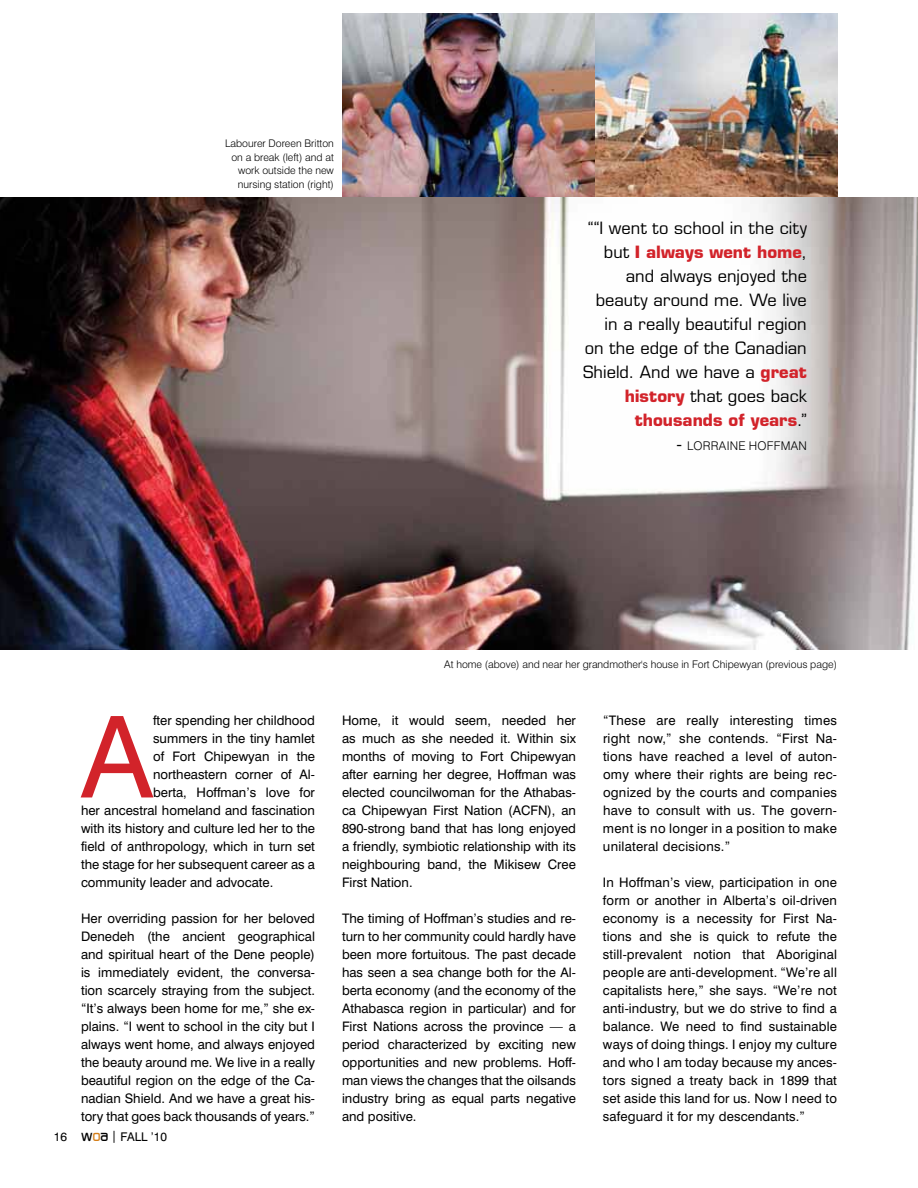
<style>
.page{position:relative;width:918px;height:1188px;background:#fff}
.page>*{position:absolute;margin:0;border:0;box-sizing:border-box;transform-origin:0 0}
.t1{font:113.25px "Swiss 721 BT";color:#d2232a}
.t2{font:16.5px/24px "Eurostile";color:#000;text-align:right}
.t3{font:13.2px/18px "Swiss 721 BT";color:#000;text-align:justify}
.t4{font:300 12px "Swiss 721 BT";letter-spacing:.02em;color:#000}
.t5{font:12px "Swiss 721 BT";color:#000}
.t6{font:300 10.5px/13.5px "Swiss 721 BT";color:#000;text-align:right}
.s1{font-weight:700;color:#d2232a}
.s2{font-family:"Eurostile";font-weight:400;font-size:16.5px}
.s3{font-family:"Bazouk SSK";font-size:15px}
.s4{font-family:"Bazouk SSK";font-size:15px;color:#d67f19}
</style>
<div class="page">
<img style="left:342px;top:14px;width:253px;height:183px">
<img style="left:595px;top:14px;width:242px;height:183px">
<img style="left:0;top:197px;width:918px;height:452px">
<p class="t6" style="left:225px;top:138px;width:110px">Labourer Doreen Britton on a break (left) and at work outside the new nursing station (right)</p>
<p class="t2" style="left:583px;top:218px;width:225px">““I went to school in the city but <span class="s1">I always went home</span>, and always enjoyed the beauty around me. We live in a really beautiful region on the edge of the Canadian<br>Shield. And we have a <span class="s1">great history</span> that goes back <span class="s1">thousands of years</span>.”</p>
<p class="t4" style="left:677px;top:442px;width:131px"><span class="s2">-</span> LORRAINE HOFFMAN</p>
<h1 class="t1" style="left:81px;top:716px;width:74px">A</h1>
<p class="t3" style="left:153px;top:713px;width:163px">fter spending her childhood</p>
<p class="t3" style="left:153px;top:731px;width:163px">summers in the tiny hamlet</p>
<p class="t3" style="left:153px;top:749px;width:163px">of Fort Chipewyan in the</p>
<p class="t3" style="left:153px;top:767px;width:163px">northeastern corner of Al-</p>
<p class="t3" style="left:153px;top:785px;width:163px">berta, Hoffman’s love for</p>
<p class="t3" style="left:81px;top:803px;width:236px">her ancestral homeland and fascination</p>
<p class="t3" style="left:81px;top:821px;width:236px">with its history and culture led her to the</p>
<p class="t3" style="left:81px;top:839px;width:235px">field of anthropology, which in turn set</p>
<p class="t3" style="left:81px;top:857px;width:235px">the stage for her subsequent career as a</p>
<p class="t3" style="left:81px;top:875px;width:194px">community leader and advocate.</p>
<p class="t3" style="left:81px;top:911px;width:236px">Her overriding passion for her beloved Denedeh (the ancient geographical and spiritual heart of the Dene people) is immediately evident, the conversa&shy;tion scarcely straying from the subject. “It’s always been home for me,” she ex&shy;plains. “I went to school in the city but I always went home, and always enjoyed the beauty around me. We live in a really beautiful region on the edge of the Ca&shy;nadian Shield. And we have a great his&shy;tory that goes back thousands of years.”</p>
<p class="t5" style="left:54px;top:1133px;width:115px">16 <span class="s3">w</span><span class="s4">o</span><span class="s3">a</span> | FALL ’10</p>
<p class="t6" style="left:444px;top:659px;width:394px">At home (above) and near her grandmother's house in Fort Chipewyan (previous page)</p>
<p class="t3" style="left:342px;top:713px;width:236px">Home, it would seem, needed her as much as she needed it. Within six months of moving to Fort Chipewyan after earning her degree, Hoffman was elected councilwoman for the Athabas&shy;ca Chipewyan First Nation (ACFN), an 890-strong band that has long enjoyed a friendly, symbiotic relationship with its neighbouring band, the Mikisew Cree First Nation.</p>
<p class="t3" style="left:342px;top:911px;width:236px">The timing of Hoffman’s studies and re&shy;turn to her community could hardly have been more fortuitous. The past decade has seen a sea change both for the Al&shy;berta economy (and the economy of the Athabasca region in particular) and for First Nations across the province — a period characterized by exciting new opportunities and new problems. Hoff&shy;man views the changes that the oilsands industry bring as equal parts negative and positive.</p>
<p class="t3" style="left:603px;top:713px;width:236px">“These are really interesting times right now,” she contends. “First Na&shy;tions have reached a level of auton&shy;omy where their rights are being rec&shy;ognized by the courts and companies have to consult with us. The govern&shy;ment is no longer in a position to make unilateral decisions.”</p>
<p class="t3" style="left:603px;top:875px;width:236px">In Hoffman’s view, participation in one form or another in Alberta’s oil-driven economy is a necessity for First Na&shy;tions and she is quick to refute the still-prevalent notion that Aboriginal people are anti-development. “We’re all capitalists here,” she says. “We’re not anti-industry, but we do strive to find a balance. We need to find sustainable ways of doing things. I enjoy my culture and who I am today because my ances&shy;tors signed a treaty back in 1899 that set aside this land for us. Now I need to safeguard it for my descendants.”</p>
</div>
